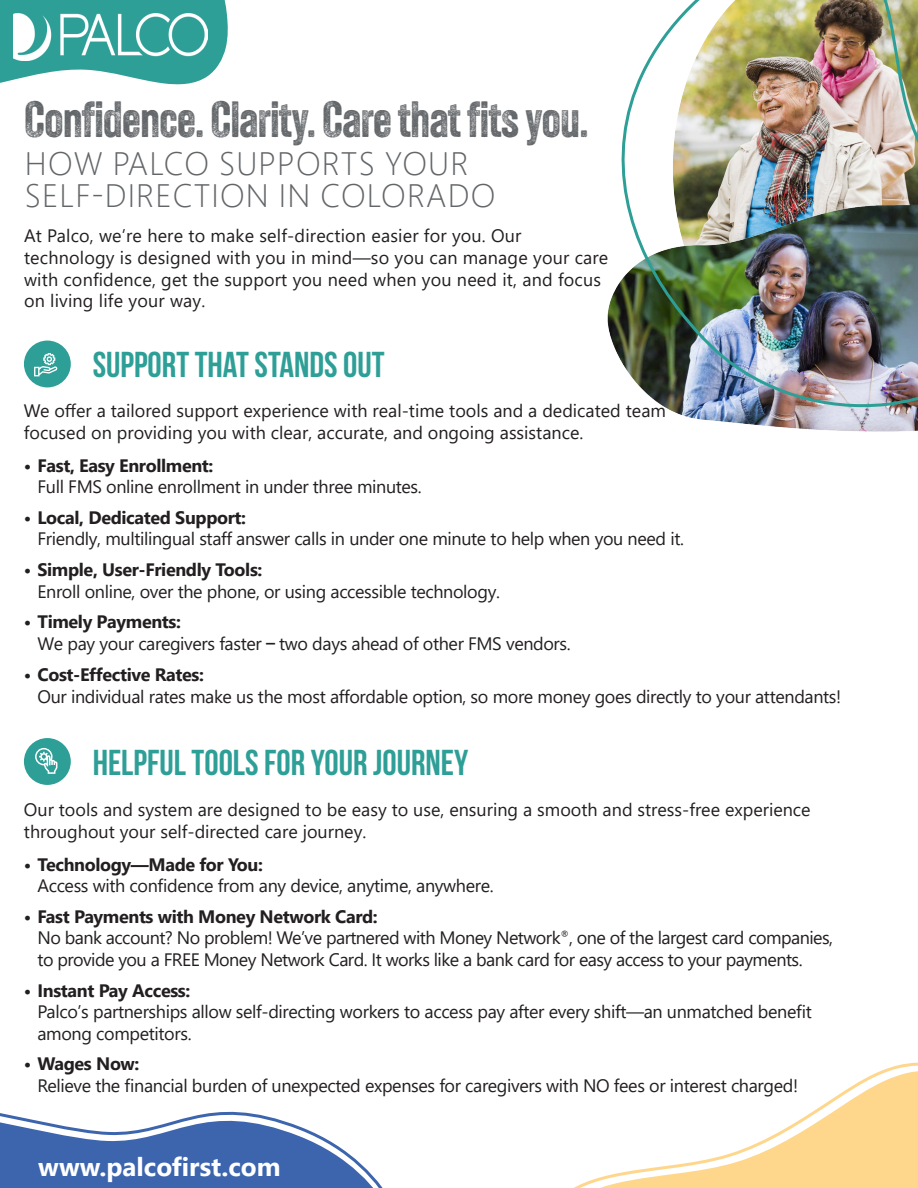
<style>
.page{position:relative;width:918px;height:1188px;background:#fff}
.page>*{position:absolute;margin:0;border:0;box-sizing:border-box;transform-origin:0 0}
.t1{font:49.2px "Veneer Two";letter-spacing:-.01em;color:#636669}
.t2{font:700 36px "Bebas Neue";color:#2e9f97}
.t3{font:300 32.4px/31.7px "Segoe UI";letter-spacing:.035em;color:#636669}
.t4{font:700 26.1px "Segoe UI";color:#fff}
.t5{font:18px/21.6px "Segoe UI";letter-spacing:-.02em;color:#231f20}
.t6{font:18px/21.6px "Segoe UI";color:#231f20}
.t7{font:18px/21.6px "Segoe UI";letter-spacing:.01em;color:#231f20}
.t8{font:700 18px "Segoe UI";letter-spacing:-.02em;color:#231f20}
.s1{font-weight:700}
.s2{font-family:"Bebas Neue";font-weight:700}
</style>
<div class="page">
<svg style="left:0;top:0;width:228px;height:85px"></svg>
<svg style="left:0;top:1111px;width:383px;height:77px"></svg>
<img style="left:14px;top:14px;width:193px;height:46px">
<div style="left:24px;top:341px;width:47px;height:46px;background:#2e9f97;border-radius:50%"></div>
<svg style="left:573px;top:1062px;width:345px;height:126px"></svg>
<svg style="left:34px;top:353px;width:23px;height:23px"></svg>
<div style="left:24px;top:738px;width:47px;height:47px;background:#2e9f97;border-radius:50%"></div>
<svg style="left:35px;top:748px;width:22px;height:26px"></svg>
<img style="left:672px;top:411px;width:246px;height:21px">
<img style="left:607px;top:0;width:311px;height:411px">
<h1 class="t1" style="left:24px;top:90px;width:566px">Confidence. Clarity. Care that fits you.</h1>
<h1 class="t3" style="left:25px;top:145px;width:472px">HOW PALCO SUPPORTS YOUR<br>SELF-DIRECTION IN COLORADO</h1>
<p class="t7" style="left:24px;top:224px;width:586px">At Palco, we’re here to make self-direction easier for you. Our technology is designed with you in mind—so you can manage your care with confidence, get the support you need when you need it, and focus on living life your way.</p>
<h2 class="t2" style="left:93px;top:345px;width:293px">SUPPORT THAT STANDS OUT</h2>
<p class="t6" style="left:24px;top:399px;width:644px">We offer a tailored support experience with real-time tools and a dedicated team focused on providing you with clear, accurate, and ongoing assistance.</p>
<p class="t5" style="left:37px;top:453px;width:386px;text-indent:-13px"><span class="s1">• Fast, Easy Enrollment:<br></span>Full FMS online enrollment in under three minutes.</p>
<p class="t5" style="left:37px;top:505px;width:648px;text-indent:-14px"><span class="s1">• Local, Dedicated Support:<br></span>Friendly, multilingual staff answer calls in under one minute to help when you need it.</p>
<p class="t5" style="left:37px;top:557px;width:464px;text-indent:-14px"><span class="s1">• Simple, User-Friendly Tools:<br></span>Enroll online, over the phone, or using accessible technology.</p>
<p class="t5" style="left:37px;top:609px;width:535px;line-height:22.2px;text-indent:-14px"><span class="s1">• Timely Payments:<br></span>We pay your caregivers faster <span class="s2">–</span> two days ahead of other FMS vendors.</p>
<p class="t5" style="left:37px;top:662px;width:805px;text-indent:-14px"><span class="s1">• Cost-Effective Rates:<br></span>Our individual rates make us the most affordable option, so more money goes directly to your attendants!</p>
<h2 class="t2" style="left:93px;top:742px;width:377px">HELPFUL TOOLS FOR YOUR JOURNEY</h2>
<p class="t6" style="left:24px;top:798px;width:788px">Our tools and system are designed to be easy to use, ensuring a smooth and stress-free experience throughout your self-directed care journey.</p>
<p class="t8" style="left:24px;top:847px;width:241px">• Technology—Made for You:</p>
<p class="t5" style="left:37px;top:873px;width:458px">Access with confidence from any device, anytime, anywhere.</p>
<p class="t8" style="left:24px;top:900px;width:355px">• Fast Payments with Money Network Card:</p>
<p class="t5" style="left:37px;top:926px;width:797px">No bank account? No problem! We’ve partnered with Money Network<sup>®</sup>, one of the largest card companies, to provide you a FREE Money Network Card. It works like a bank card for easy access to your payments.</p>
<p class="t8" style="left:24px;top:973px;width:168px">• Instant Pay Access:</p>
<p class="t5" style="left:37px;top:999px;width:776px">Palco’s partnerships allow self-directing workers to access pay after every shift—an unmatched benefit among competitors.</p>
<p class="t8" style="left:24px;top:1047px;width:117px">• Wages Now:</p>
<p class="t5" style="left:37px;top:1073px;width:762px">Relieve the financial burden of unexpected expenses for caregivers with NO fees or interest charged!</p>
<p class="t4" style="left:38px;top:1142px;width:244px">www.palcofirst.com</p>
</div>
